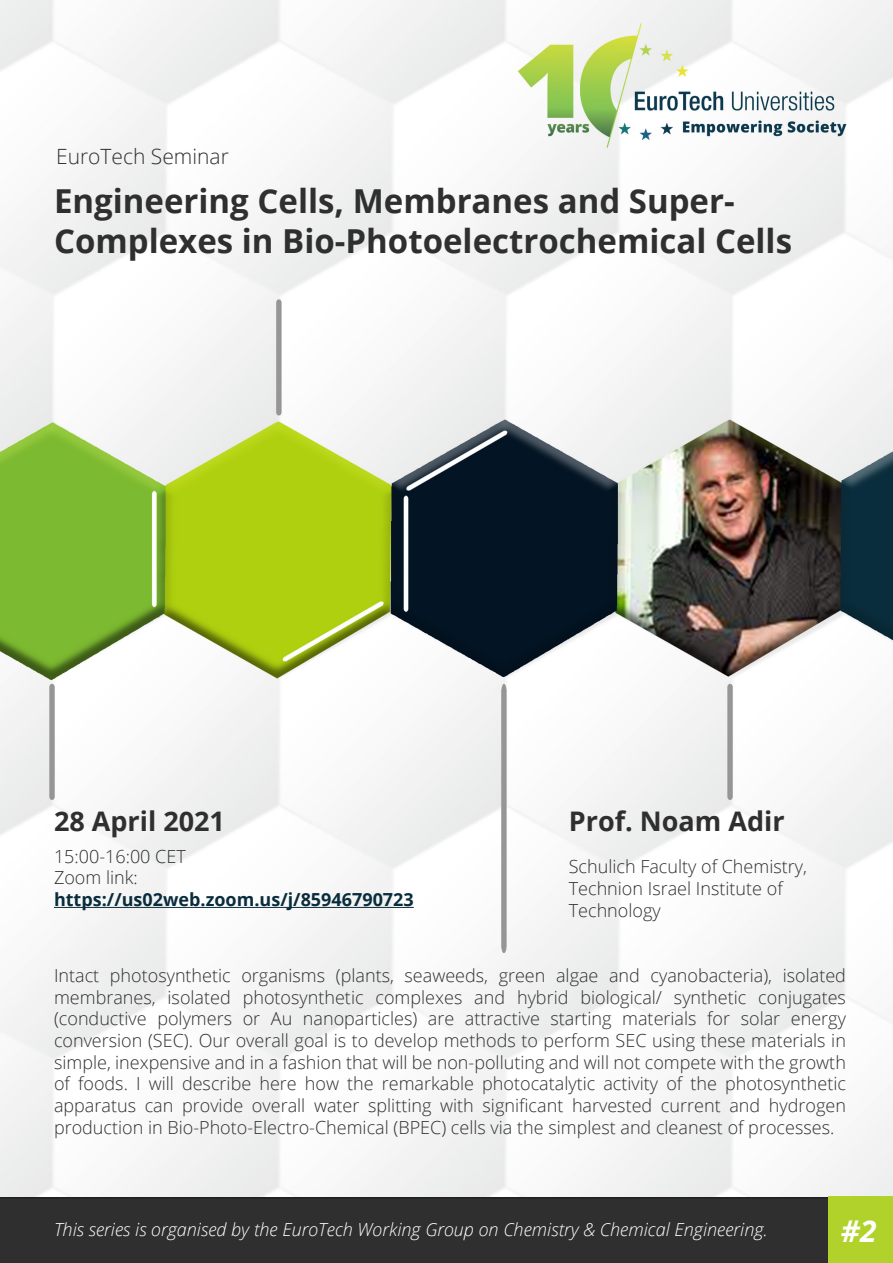
<style>
.page{position:relative;width:893px;height:1263px;background:#fff}
.page>*{position:absolute;margin:0;border:0;box-sizing:border-box;transform-origin:0 0}
.t1{font:700 33px/39.6px "Open Sans";color:#2f2f2f}
.t2{font:italic 700 30px "Open Sans";color:#fff}
.t3{font:700 27px "Open Sans";color:#2f2f2f}
.t4{font:300 21px "Open Sans";color:#2f2f2f}
.t5{font:300 18px/21.6px "Open Sans";color:#2f2f2f}
.t6{font:italic 300 18px "Open Sans";color:#fff}
.t7{font:700 18px "Open Sans";color:#092d3c}
</style>
<div class="page">
<img style="left:0;top:0;width:893px;height:1197px">
<hr style="left:54px;top:907px;width:360px;height:1px;background:#092d3c">
<div style="left:0;top:1197px;width:828px;height:66px;background:#2f2f2f"></div>
<div style="left:828px;top:1197px;width:65px;height:66px;background:#b1d12b"></div>
<p class="t4" style="left:56px;top:142px;width:174px">EuroTech Seminar</p>
<p class="t1" style="left:54px;top:181px;width:740px">Engineering Cells, Membranes and Super-<br>Complexes in Bio-Photoelectrochemical Cells</p>
<p class="t3" style="left:54px;top:802px;width:172px">28 April 2021</p>
<p class="t5" style="left:54px;top:845px;width:133px">15:00-16:00 CET</p>
<p class="t5" style="left:54px;top:867px;width:85px">Zoom link:</p>
<p class="t7" style="left:54px;top:887px;width:361px">https://us02web.zoom.us/j/85946790723</p>
<p class="t3" style="left:569px;top:802px;width:217px">Prof. Noam Adir</p>
<p class="t5" style="left:569px;top:855px;width:240px">Schulich Faculty of Chemistry,<br>Technion Israel Institute of</p>
<p class="t5" style="left:569px;top:899px;width:93px">Technology</p>
<p class="t5" style="left:54px;top:964px;width:793px;text-align:justify">Intact photosynthetic organisms (plants, seaweeds, green algae and cyanobacteria), isolated membranes, isolated photosynthetic complexes and hybrid biological/ synthetic conjugates (conductive polymers or Au nanoparticles) are attractive starting materials for solar energy conversion (SEC). Our overall goal is to develop methods to perform SEC using these materials in simple, inexpensive and in a fashion that will be non-polluting and will not compete with the growth of foods. I will describe here how the remarkable photocatalytic activity of the photosynthetic apparatus can provide overall water splitting with significant harvested current and hydrogen production in Bio-Photo-Electro-Chemical (BPEC) cells via the simplest and cleanest of processes.</p>
<p class="t6" style="left:54px;top:1217px;width:715px">This series is organised by the EuroTech Working Group on Chemistry &amp; Chemical Engineering.</p>
<p class="t2" style="left:841px;top:1209px;width:37px">#2</p>
</div>
